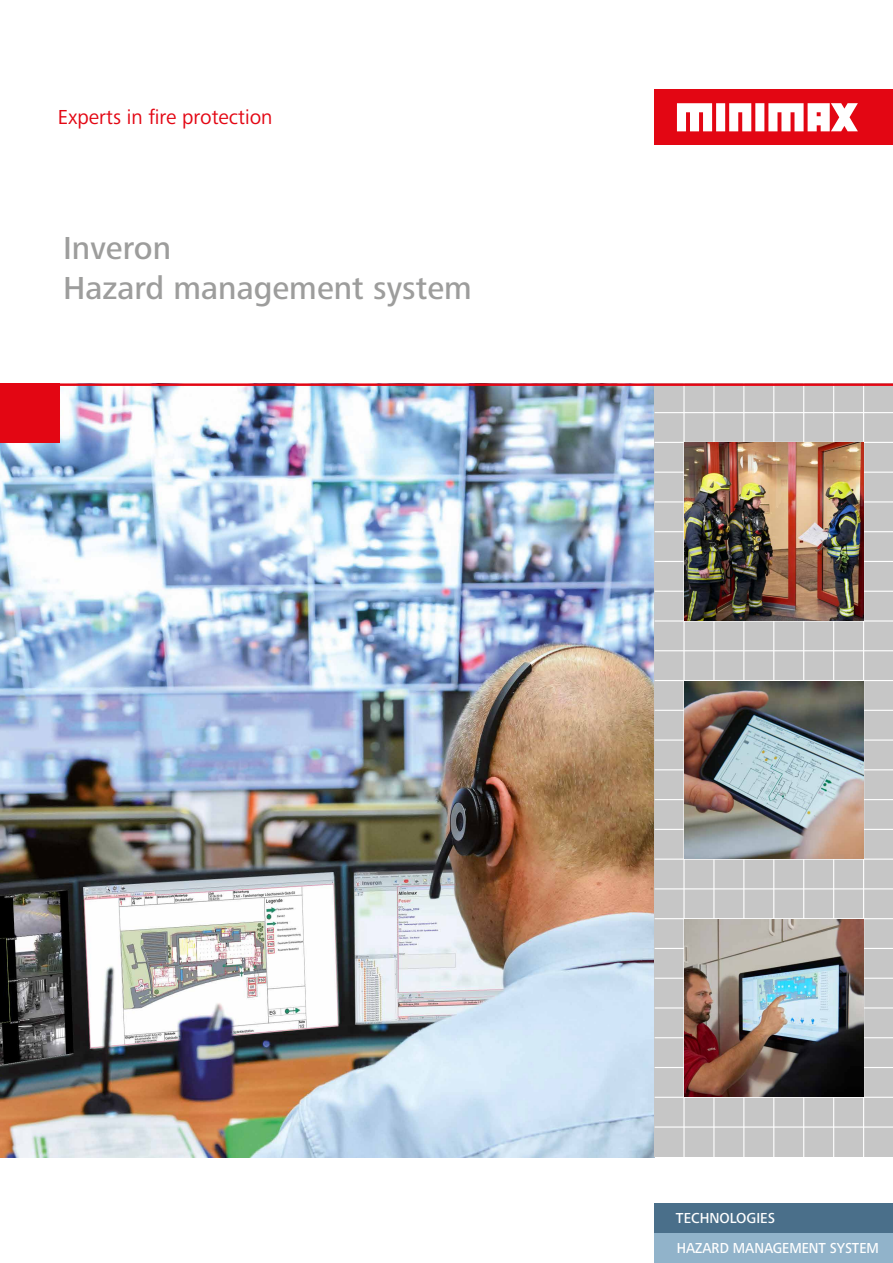
<style>
.page{position:relative;width:893px;height:1263px;background:#fff}
.page>*{position:absolute;margin:0;border:0;box-sizing:border-box;transform-origin:0 0}
.t1{font:500 33px/39.6px "Frutiger Next Pro";color:#9d9d9c}
.t2{font:21px "Frutiger Next Pro";color:#e30613}
.t3{font:500 15px/29.7px "Frutiger Next Pro";color:#fff;scale:.96 1}
</style>
<div class="page">
<img style="left:0;top:386px;width:655px;height:771px">
<div style="left:655px;top:1233px;width:238px;height:30px;background:#91b3ca"></div>
<div style="left:655px;top:1203px;width:238px;height:30px;background:#4a6f8a"></div>
<div style="left:0;top:383px;width:59px;height:60px;background:#e30613"></div>
<div style="left:655px;top:89px;width:238px;height:56px;background:#e30613"></div>
<svg style="left:677px;top:103px;width:181px;height:28px"></svg>
<div style="left:655px;top:383px;width:238px;height:774px;background:#c6c6c6"></div>
<hr style="left:655px;top:412px;width:238px;height:1px;background:#fff">
<hr style="left:655px;top:442px;width:238px;height:1px;background:#fff">
<hr style="left:655px;top:472px;width:238px;height:1px;background:#fff">
<hr style="left:655px;top:501px;width:238px;height:1px;background:#fff">
<hr style="left:655px;top:531px;width:238px;height:1px;background:#fff">
<hr style="left:655px;top:561px;width:238px;height:1px;background:#fff">
<hr style="left:655px;top:591px;width:238px;height:1px;background:#fff">
<hr style="left:655px;top:620px;width:238px;height:1px;background:#fff">
<hr style="left:655px;top:650px;width:238px;height:1px;background:#fff">
<hr style="left:655px;top:680px;width:238px;height:1px;background:#fff">
<hr style="left:655px;top:710px;width:238px;height:1px;background:#fff">
<hr style="left:655px;top:739px;width:238px;height:2px;background:#fff">
<hr style="left:655px;top:769px;width:238px;height:1px;background:#fff">
<hr style="left:655px;top:799px;width:238px;height:1px;background:#fff">
<hr style="left:655px;top:829px;width:238px;height:1px;background:#fff">
<hr style="left:655px;top:858px;width:238px;height:2px;background:#fff">
<hr style="left:655px;top:888px;width:238px;height:1px;background:#fff">
<hr style="left:655px;top:918px;width:238px;height:1px;background:#fff">
<hr style="left:655px;top:948px;width:238px;height:1px;background:#fff">
<hr style="left:655px;top:978px;width:238px;height:1px;background:#fff">
<hr style="left:655px;top:1007px;width:238px;height:1px;background:#fff">
<hr style="left:655px;top:1037px;width:238px;height:1px;background:#fff">
<hr style="left:655px;top:1067px;width:238px;height:1px;background:#fff">
<hr style="left:655px;top:1097px;width:238px;height:1px;background:#fff">
<hr style="left:655px;top:1126px;width:238px;height:1px;background:#fff">
<hr style="left:713px;top:383px;width:1px;height:783px;background:#fff">
<hr style="left:743px;top:383px;width:1px;height:783px;background:#fff">
<hr style="left:773px;top:383px;width:1px;height:783px;background:#fff">
<hr style="left:803px;top:383px;width:1px;height:783px;background:#fff">
<hr style="left:833px;top:383px;width:1px;height:783px;background:#fff">
<hr style="left:863px;top:383px;width:1px;height:783px;background:#fff">
<hr style="left:683px;top:383px;width:2px;height:783px;background:#fff">
<hr style="left:0;top:383px;width:893px;height:3px;background:#e30613">
<img style="left:685px;top:443px;width:178px;height:177px">
<img style="left:685px;top:681px;width:178px;height:177px">
<img style="left:685px;top:919px;width:178px;height:178px">
<h2 class="t2" style="left:58px;top:105px;width:216px">Experts in fire protection</h2>
<h1 class="t1" style="left:63px;top:229px;width:410px">Inveron<br>Hazard management system</h1>
<p class="t3" style="left:676px;top:1203px;width:213px">TECHNOLOGIES<br>HAZARD MANAGEMENT SYSTEM</p>
</div>
